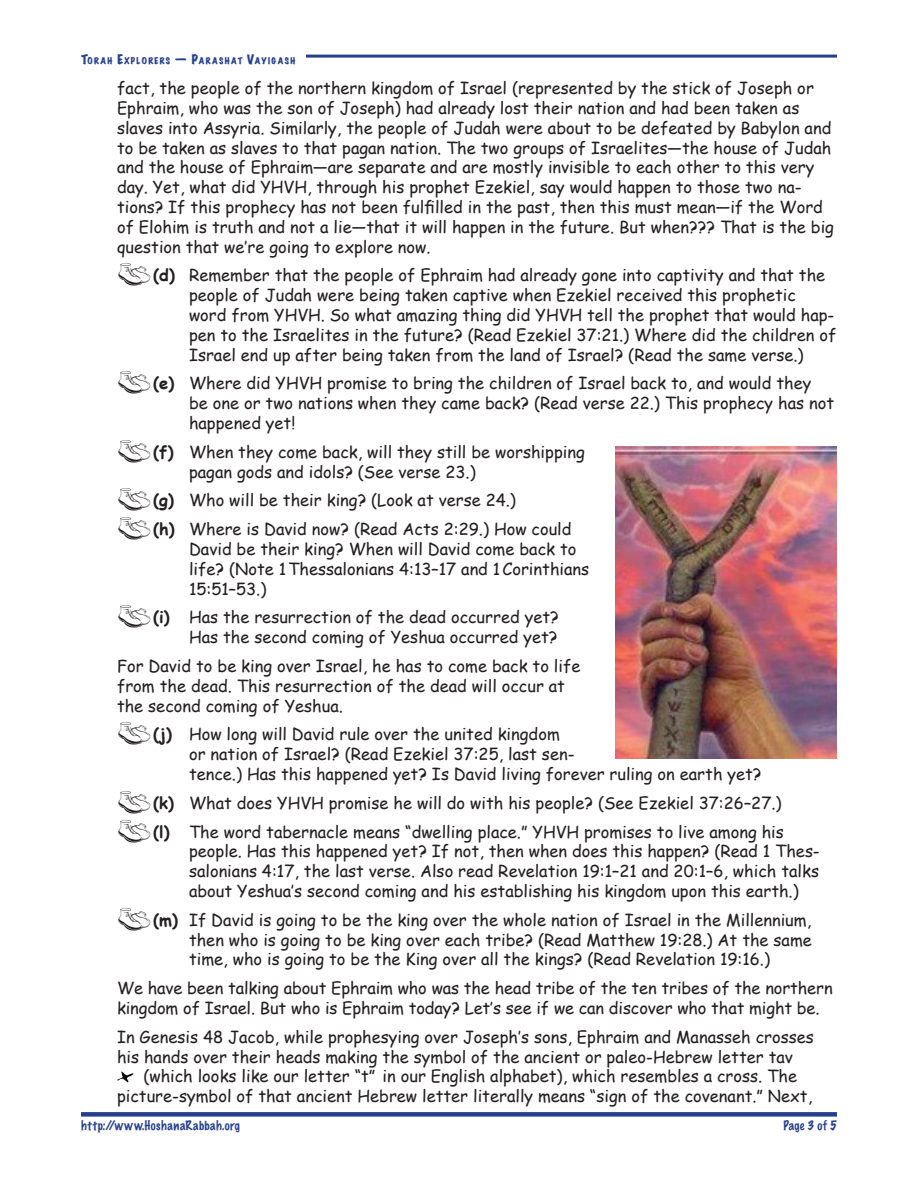
<style>
.page{position:relative;width:918px;height:1188px;background:#fff}
.page>*{position:absolute;margin:0;border:0;box-sizing:border-box;transform-origin:0 0}
.TE_Lists_BOOT_dbat{font:16.5px/19.8px "Comic Sans MS";color:#231f20}
.TE_indent_left_2p{font:16.5px/19.8px "Comic Sans MS";color:#231f20}
.t1{font:100 12px "Marker Felt";letter-spacing:.045em;color:#253f8e}
.t2{font:expanded 8.4px "Marker Felt";letter-spacing:.16em;color:#253f8e}
.s1{font-size:12px}
.s2{font-family:"Outfitters";font-size:22.5px}
.s3{font-weight:700}
</style>
<div class="page">
<div style="left:81px;top:1112px;width:756px;height:5px;background:#253f8e"></div>
<hr style="left:306px;top:55px;width:531px;height:3px;background:#253f8e">
<svg style="left:117px;top:1072px;width:16px;height:10px"></svg>
<img style="left:615px;top:446px;width:222px;height:313px">
<p class="t2" style="left:81px;top:54px;width:216px"><span class="s1">T</span>ORAH <span class="s1">E</span>XPLORERS <span class="s1">— P</span>ARASHAT <span class="s1">V</span>AYIGASH</p>
<p class="TE_indent_left_2p" style="left:117px;top:78px;width:719px">fact, the people of the northern kingdom of Israel (represented by the stick of Joseph or Ephraim, who was the son of Joseph) had already lost their nation and had been taken as slaves into Assyria. Similarly, the people of Judah were about to be defeated by Babylon and to be taken as slaves to that pagan nation. The two groups of Israelites—the house of Judah and the house of Ephraim—are separate and are mostly invisible to each other to this very day. Yet, what did YHVH, through his prophet Ezekiel, say would happen to those two na&shy;tions? If this prophecy has not been fulfilled in the past, then this must mean—if the Word of Elohim is truth and not a lie—that it will happen in the future. But when??? That is the big question that we’re going to explore now.</p>
<p class="TE_Lists_BOOT_dbat" style="left:189px;top:265px;width:649px;text-indent:-72px"><span class="s2">5</span><span class="s3">(d)</span> Remember that the people of Ephraim had already gone into captivity and that the people of Judah were being taken captive when Ezekiel received this prophetic word from YHVH. So what amazing thing did YHVH tell the prophet that would hap&shy;pen to the Israelites in the future? (Read Ezekiel 37:21.) Where did the children of Israel end up after being taken from the land of Israel? (Read the same verse.)</p>
<p class="TE_Lists_BOOT_dbat" style="left:189px;top:373px;width:647px;text-indent:-72px"><span class="s2">5</span><span class="s3">(e)</span> Where did YHVH promise to bring the children of Israel back to, and would they be one or two nations when they came back? (Read verse 22.) This prophecy has not happened yet!</p>
<p class="TE_Lists_BOOT_dbat" style="left:189px;top:441px;width:397px;text-indent:-72px"><span class="s2">5</span><span class="s3">(f)</span> When they come back, will they still be worshipping pagan gods and idols? (See verse 23.)</p>
<p class="TE_Lists_BOOT_dbat" style="left:117px;top:490px;width:401px"><span class="s2">5</span><span class="s3">(g)</span> Who will be their king? (Look at verse 24.)</p>
<p class="TE_Lists_BOOT_dbat" style="left:189px;top:519px;width:402px;text-indent:-72px"><span class="s2">5</span><span class="s3">(h)</span> Where is David now? (Read Acts 2:29.) How could David be their king? When will David come back to life? (Note 1Thessalonians 4:13–17 and 1Corinthians 15:51–53.)</p>
<p class="TE_Lists_BOOT_dbat" style="left:117px;top:607px;width:443px;text-align:right"><span class="s2">5</span><span class="s3">(i)</span> Has the resurrection of the dead occurred yet?<br>Has the second coming of Yeshua occurred yet?</p>
<p class="TE_indent_left_2p" style="left:117px;top:655px;width:465px">For David to be king over Israel, he has to come back to life from the dead. This resurrection of the dead will occur at the second coming of Yeshua.</p>
<p class="TE_Lists_BOOT_dbat" style="left:189px;top:724px;width:574px;text-indent:-72px"><span class="s2">5</span><span class="s3">(j)</span> How long will David rule over the united kingdom<br>or nation of Israel? (Read Ezekiel 37:25, last sen-<br>tence.) Has this happened yet? Is David living forever ruling on earth yet?</p>
<p class="TE_Lists_BOOT_dbat" style="left:117px;top:792px;width:666px"><span class="s2">5</span><span class="s3">(k)</span> What does YHVH promise he will do with his people? (See Ezekiel 37:26–27.)</p>
<p class="TE_Lists_BOOT_dbat" style="left:189px;top:821px;width:632px;text-indent:-72px"><span class="s2">5</span><span class="s3">(l)</span> The word tabernacle means “dwelling place.” YHVH promises to live among his people. Has this happened yet? If not, then when does this happen? (Read 1 Thes&shy;salonians 4:17, the last verse. Also read Revelation 19:1–21 and 20:1–6, which talks about Yeshua’s second coming and his establishing his kingdom upon this earth.)</p>
<p class="TE_Lists_BOOT_dbat" style="left:189px;top:909px;width:624px;text-align:justify;text-indent:-72px"><span class="s2">5</span><span class="s3">(m)</span> If David is going to be the king over the whole nation of Israel in the Millennium, then who is going to be king over each tribe? (Read Matthew 19:28.) At the same time, who is going to be the King over all the kings? (Read Revelation 19:16.)</p>
<p class="TE_indent_left_2p" style="left:117px;top:978px;width:717px">We have been talking about Ephraim who was the head tribe of the ten tribes of the northern kingdom of Israel. But who is Ephraim today? Let’s see if we can discover who that might be.</p>
<p class="TE_indent_left_2p" style="left:117px;top:1026px;width:698px">In Genesis 48 Jacob, while prophesying over Joseph’s sons, Ephraim and Manasseh crosses</p>
<p class="TE_indent_left_2p" style="left:117px;top:1046px;width:677px">his hands over their heads making the symbol of the ancient or paleo-Hebrew letter tav</p>
<p class="TE_indent_left_2p" style="left:143px;top:1066px;width:655px">(which looks like our letter “t” in our English alphabet), which resembles a cross. The</p>
<p class="TE_indent_left_2p" style="left:117px;top:1086px;width:697px">picture-symbol of that ancient Hebrew letter literally means “sign of the covenant.” Next,</p>
<p class="t1" style="left:81px;top:1117px;width:161px">http://www.HoshanaRabbah.org</p>
<p class="t1" style="left:783px;top:1117px;width:55px">Page 3 of 5</p>
</div>
